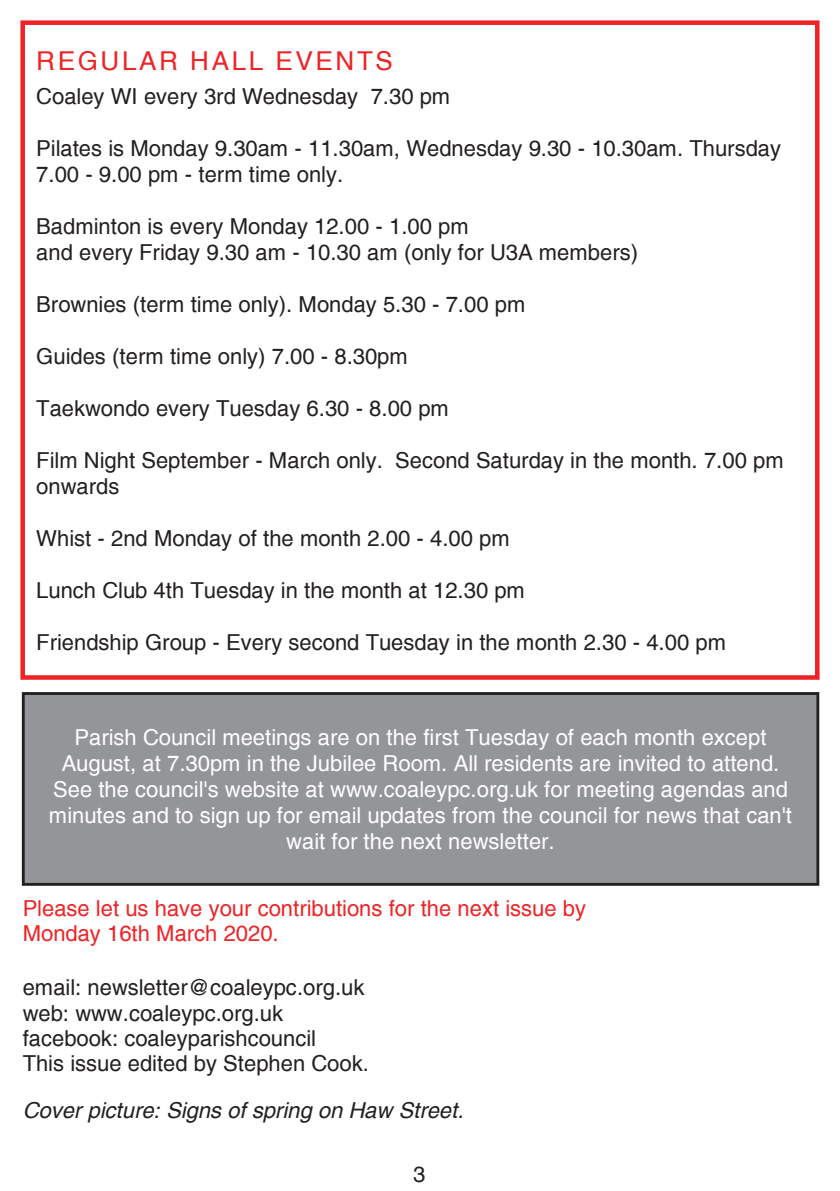
<style>
.page{position:relative;width:840px;height:1191px;background:#fff}
.page>*{position:absolute;margin:0;border:0;box-sizing:border-box;transform-origin:0 0}
.t1{font:26px "Helvetica";letter-spacing:.1em;color:#ee2325}
.t2{font:22px/25.2px "Helvetica";color:#231f20}
.t3{font:22px/26px "Helvetica";color:#fff;text-align:center}
.t4{font:22px/25.2px "Helvetica";color:#ee2325}
.t5{font:italic 22px "Helvetica";color:#231f20}
</style>
<div class="page">
<div style="left:23px;top:693px;width:794px;height:191px;background:#939598"></div>
<div style="left:22px;top:692px;width:796px;height:193px;border:3px solid #231f20"></div>
<div style="left:20px;top:20px;width:799px;height:660px;border:5px solid #ee2325"></div>
<p class="t1" style="left:36px;top:46px;width:358px">REGULAR HALL EVENTS</p>
<p class="t2" style="left:36px;top:84px;width:415px">Coaley WI every 3rd Wednesday 7.30 pm</p>
<p class="t2" style="left:36px;top:135px;width:745px;line-height:26px">Pilates is Monday 9.30am - 11.30am, Wednesday 9.30 - 10.30am. Thursday<br>7.00 - 9.00 pm - term time only.</p>
<p class="t2" style="left:36px;top:213px;width:603px;line-height:26px">Badminton is every Monday 12.00 - 1.00 pm<br>and every Friday 9.30 am - 10.30 am (only for U3A members)</p>
<p class="t2" style="left:36px;top:292px;width:490px">Brownies (term time only). Monday 5.30 - 7.00 pm</p>
<p class="t2" style="left:36px;top:344px;width:373px">Guides (term time only) 7.00 - 8.30pm</p>
<p class="t2" style="left:36px;top:396px;width:414px">Taekwondo every Tuesday 6.30 - 8.00 pm</p>
<p class="t2" style="left:36px;top:447px;width:748px;line-height:26px">Film Night September - March only. Second Saturday in the month. 7.00 pm onwards</p>
<p class="t2" style="left:36px;top:526px;width:474px">Whist - 2nd Monday of the month 2.00 - 4.00 pm</p>
<p class="t2" style="left:36px;top:578px;width:490px">Lunch Club 4th Tuesday in the month at 12.30 pm</p>
<p class="t2" style="left:36px;top:630px;width:690px">Friendship Group - Every second Tuesday in the month 2.30 - 4.00 pm</p>
<p class="t3" style="left:49px;top:724px;width:744px">Parish Council meetings are on the first Tuesday of each month except August, at 7.30pm in the Jubilee Room. All residents are invited to attend.<br>See the council's website at www.coaleypc.org.uk for meeting agendas and minutes and to sign up for email updates from the council for news that can't wait for the next newsletter.</p>
<p class="t4" style="left:23px;top:895px;width:564px">Please let us have your contributions for the next issue by<br>Monday 16th March 2020.</p>
<p class="t2" style="left:23px;top:975px;width:347px">email: newsletter@coaleypc.org.uk web: www.coaleypc.org.uk facebook: coaleyparishcouncil<br>This issue edited by Stephen Cook.</p>
<p class="t5" style="left:23px;top:1098px;width:442px">Cover picture: Signs of spring on Haw Street.</p>
<p class="t2" style="left:413px;top:1161px;width:14px">3</p>
</div>
